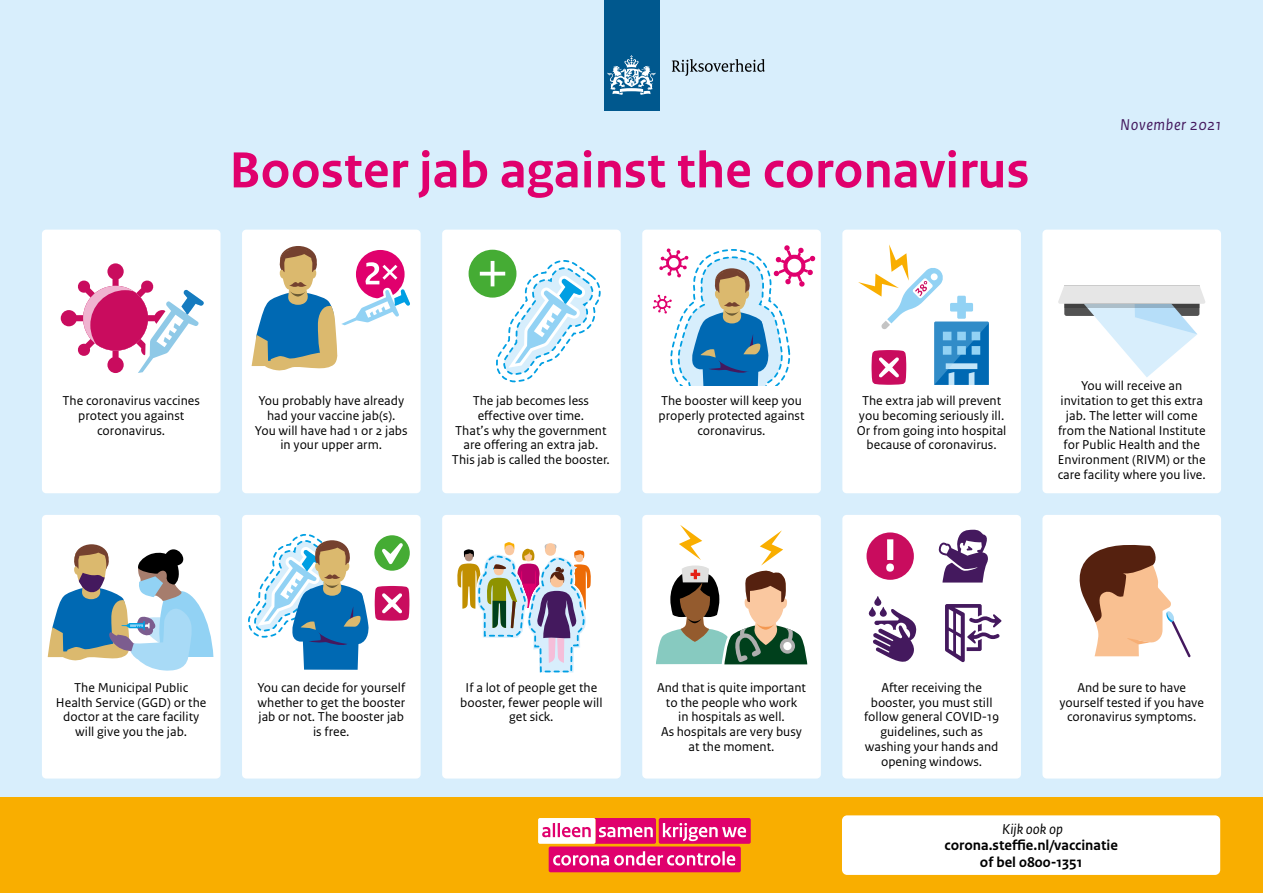
<style>
.page{position:relative;width:1263px;height:893px;background:#d8eefc}
.page>*{position:absolute;margin:0;border:0;box-sizing:border-box;transform-origin:0 0}
.H1_Titel_Poster{font:700 53.25px "Rijksoverheid Sans Text";color:#e0006d}
.t1{font:italic 16.5px "Rijksoverheid Sans Text";letter-spacing:.04em;color:#44195e}
.t2{font:700 15px "Rijksoverheid Sans Text";color:#000}
.t3{font:italic 15px "Rijksoverheid Sans Text";color:#000}
.P_poster{font:13.5px/14.9px "Rijksoverheid Sans Text";color:#000;text-align:center}
</style>
<div class="page">
<div style="left:42px;top:230px;width:178px;height:263px;background:#fff;border-radius:4px"></div>
<div style="left:42px;top:515px;width:178px;height:263px;background:#fff;border-radius:4px"></div>
<div style="left:242px;top:230px;width:179px;height:263px;background:#fff;border-radius:4px"></div>
<div style="left:242px;top:515px;width:179px;height:263px;background:#fff;border-radius:4px"></div>
<div style="left:442px;top:230px;width:179px;height:263px;background:#fff;border-radius:4px"></div>
<div style="left:442px;top:515px;width:179px;height:263px;background:#fff;border-radius:4px"></div>
<div style="left:642px;top:230px;width:179px;height:263px;background:#fff;border-radius:4px"></div>
<div style="left:642px;top:515px;width:179px;height:263px;background:#fff;border-radius:4px"></div>
<div style="left:842px;top:230px;width:179px;height:263px;background:#fff;border-radius:4px"></div>
<div style="left:842px;top:515px;width:179px;height:263px;background:#fff;border-radius:4px"></div>
<div style="left:1042px;top:230px;width:179px;height:263px;background:#fff;border-radius:4px"></div>
<div style="left:1042px;top:515px;width:179px;height:263px;background:#fff;border-radius:4px"></div>
<div style="left:0;top:797px;width:1263px;height:96px;background:#f9ae00"></div>
<div style="left:842px;top:815px;width:378px;height:60px;background:#fff;border-radius:5px"></div>
<div style="left:659px;top:818px;width:92px;height:26px;background:#e0006d;border-radius:2px"></div>
<div style="left:538px;top:818px;width:57px;height:26px;background:#fff;border-radius:2px"></div>
<div style="left:549px;top:846px;width:192px;height:26px;background:#e0006d;border-radius:2px"></div>
<svg style="left:542px;top:818px;width:114px;height:26px"></svg>
<svg style="left:663px;top:823px;width:83px;height:18px"></svg>
<svg style="left:553px;top:851px;width:167px;height:14px"></svg>
<hr style="left:722px;top:851px;width:3px;height:14px;background:#fff">
<svg style="left:727px;top:855px;width:8px;height:10px"></svg>
<svg style="left:61px;top:263px;width:143px;height:110px"></svg>
<svg style="left:1058px;top:285px;width:147px;height:92px"></svg>
<svg style="left:858px;top:245px;width:131px;height:140px"></svg>
<div style="left:280px;top:246px;width:36px;height:28px;background:#75412f;border-radius:50%"></div>
<svg style="left:252px;top:248px;width:158px;height:123px"></svg>
<svg style="left:653px;top:245px;width:162px;height:141px"></svg>
<div style="left:469px;top:250px;width:47px;height:48px;background:#45ac34;border-radius:50%"></div>
<svg style="left:480px;top:259px;width:121px;height:124px"></svg>
<svg style="left:48px;top:544px;width:166px;height:127px"></svg>
<div style="left:374px;top:535px;width:36px;height:36px;background:#45ac34;border-radius:50%"></div>
<svg style="left:382px;top:543px;width:21px;height:21px"></svg>
<svg style="left:375px;top:586px;width:34px;height:35px"></svg>
<svg style="left:248px;top:534px;width:121px;height:136px"></svg>
<svg style="left:457px;top:542px;width:134px;height:131px"></svg>
<svg style="left:656px;top:525px;width:151px;height:139px"></svg>
<svg style="left:1079px;top:545px;width:112px;height:112px"></svg>
<svg style="left:868px;top:596px;width:49px;height:66px"></svg>
<svg style="left:945px;top:604px;width:56px;height:58px"></svg>
<div style="left:866px;top:532px;width:48px;height:48px;background:#c90c5e;border-radius:50%"></div>
<svg style="left:938px;top:530px;width:50px;height:53px"></svg>
<div style="left:887px;top:539px;width:6px;height:21px;background:#fff"></div>
<div style="left:886px;top:563px;width:8px;height:9px;background:#fff;border-radius:50%"></div>
<div style="left:604px;top:0;width:55px;height:111px;background:#00588e"></div>
<svg style="left:607px;top:55px;width:48px;height:40px"></svg>
<svg style="left:672px;top:59px;width:93px;height:17px"></svg>
<h1 class="H1_Titel_Poster" style="left:229px;top:140px;width:802px">Booster jab against the coronavirus</h1>
<p class="t1" style="left:1120px;top:115px;width:102px">November 2021</p>
<p class="P_poster" style="left:63px;top:393px;width:139px">The coronavirus vaccines protect you against coronavirus.</p>
<p class="P_poster" style="left:259px;top:393px;width:147px">You probably have already had your vaccine jab(s).</p>
<p class="P_poster" style="left:255px;top:423px;width:154px">You will have had 1 or 2 jabs in your upper arm.</p>
<p class="P_poster" style="left:455px;top:393px;width:153px">The jab becomes less effective over time.<br>That’s why the government are offering an extra jab.</p>
<p class="P_poster" style="left:452px;top:453px;width:159px">This jab is called the booster.</p>
<p class="P_poster" style="left:658px;top:393px;width:147px">The booster will keep you properly protected against coronavirus.</p>
<p class="P_poster" style="left:857px;top:393px;width:151px">The extra jab will prevent you becoming seriously ill.<br>Or from going into hospital because of coronavirus.</p>
<p class="P_poster" style="left:1058px;top:378px;width:150px">You will receive an invitation to get this extra jab. The letter will come from the National Institute for Public Health and the<br>Environment (RIVM) or the care facility where you live.</p>
<p class="P_poster" style="left:56px;top:680px;width:152px">The Municipal Public<br>Health Service (GGD) or the doctor at the care facility will give you the jab.</p>
<p class="P_poster" style="left:257px;top:680px;width:149px">You can decide for yourself whether to get the booster jab or not. The booster jab is free.</p>
<p class="P_poster" style="left:460px;top:680px;width:144px">If a lot of people get the booster, fewer people will get sick.</p>
<p class="P_poster" style="left:657px;top:680px;width:151px">And that is quite important to the people who work<br>in hospitals as well.<br>As hospitals are very busy at the moment.</p>
<p class="P_poster" style="left:864px;top:680px;width:137px">After receiving the booster, you must still follow general COVID-19 guidelines, such as washing your hands and opening windows.</p>
<p class="P_poster" style="left:1059px;top:680px;width:146px">And be sure to have yourself tested if you have coronavirus symptoms.</p>
<p class="t3" style="left:1002px;top:821px;width:62px">Kijk ook op</p>
<p class="t2" style="left:944px;top:837px;width:175px">corona.steffie.nl/vaccinatie</p>
<p class="t2" style="left:980px;top:854px;width:104px">of bel 0800-1351</p>
</div>
